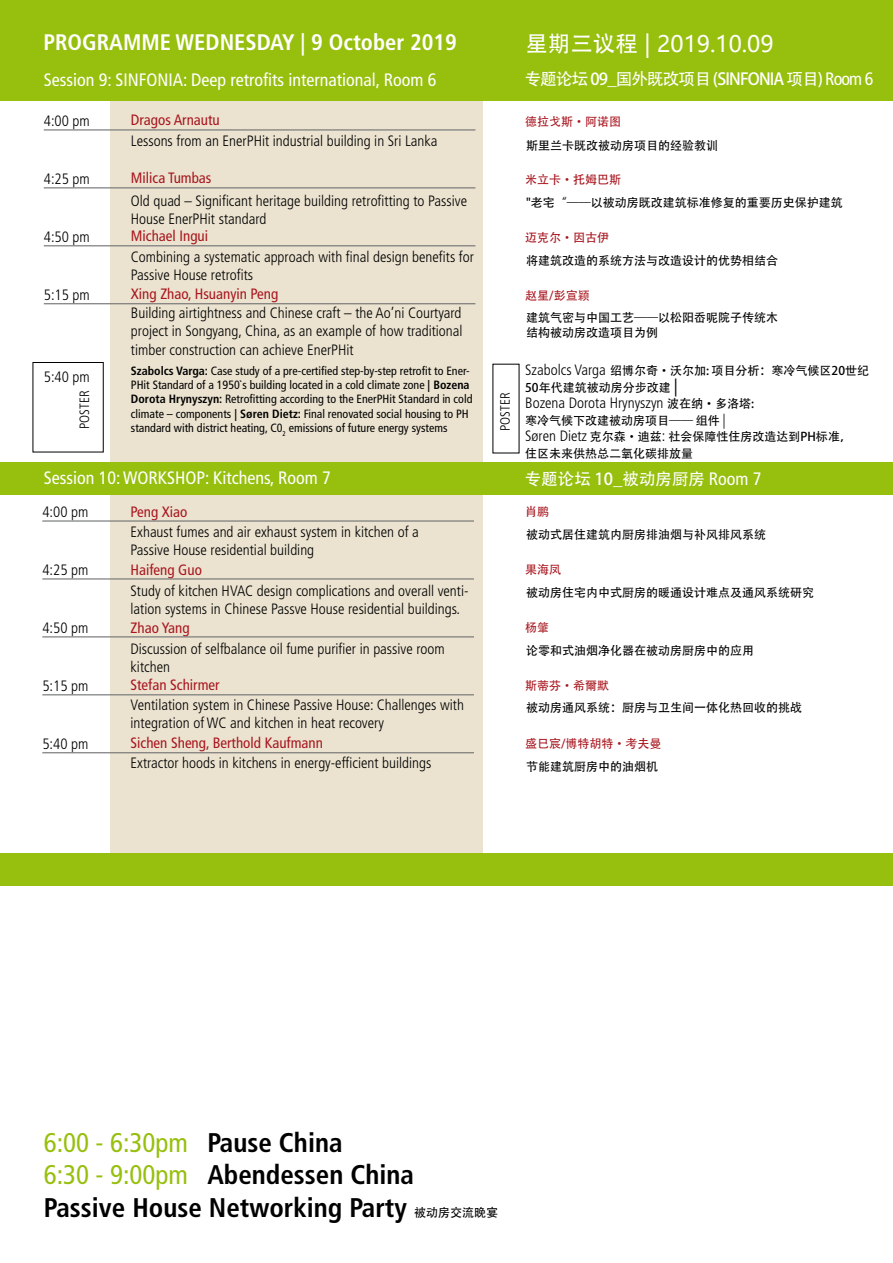
<style>
.page{position:relative;width:893px;height:1263px;background:#fff}
.page>*{position:absolute;margin:0;border:0;box-sizing:border-box;transform-origin:0 0}
.t1{font:700 condensed 27px/32.4px "Frutiger";color:#000}
.t2{font:700 condensed 22.5px "Frutiger";color:#fff}
.t3{font:22.5px "Microsoft Ya Hei UI";color:#fff}
.t4{font:condensed 18px "Frutiger";color:#fff}
.t5{font:16.5px "Adobe Heiti Std";letter-spacing:-.05em;color:#fff}
.t6{font:16.5px "Adobe Heiti Std";color:#fff}
.t7{font:300 condensed 15px/18px "Frutiger";color:#000}
.t8{font:condensed 15px "Frutiger";color:#a8161f}
.t9{font:300 condensed 13.5px "Frutiger";color:#000}
.t10{font:12px/16.5px "Adobe Heiti Std";color:#000}
.t11{font:condensed 12px/14.4px "Frutiger";color:#000}
.t12{font:12px "Adobe Heiti Std";color:#a8161f}
.s1{font-family:"Adobe Heiti Std"}
.s2{font-family:"Frutiger";font-stretch:condensed;font-size:18px}
.s3{font-weight:700}
.s4{font-family:"Frutiger";font-weight:300;font-stretch:condensed;font-size:15px}
.s5{font-family:"Minion Pro";font-size:18px}
.s6{font-family:"Adobe Heiti Std";font-weight:400;font-stretch:normal;font-size:12px}
.s7{font-weight:400;color:#97bf0d}
</style>
<div class="page">
<div style="left:0;top:0;width:893px;height:100px;background:#97bf0d"></div>
<div style="left:110px;top:101px;width:373px;height:361px;background:#ebe3d0"></div>
<div style="left:110px;top:495px;width:373px;height:360px;background:#ebe3d0"></div>
<div style="left:0;top:462px;width:893px;height:33px;background:#97bf0d"></div>
<div style="left:0;top:853px;width:893px;height:33px;background:#97bf0d"></div>
<hr style="left:44px;top:129px;width:431px;height:1px;background:#707172">
<hr style="left:42px;top:520px;width:432px;height:2px;background:#707172">
<hr style="left:44px;top:303px;width:431px;height:1px;background:#707172">
<hr style="left:42px;top:694px;width:432px;height:1px;background:#707172">
<hr style="left:44px;top:187px;width:431px;height:1px;background:#707172">
<hr style="left:42px;top:578px;width:432px;height:1px;background:#707172">
<hr style="left:42px;top:752px;width:432px;height:1px;background:#707172">
<hr style="left:44px;top:245px;width:431px;height:1px;background:#707172">
<hr style="left:42px;top:636px;width:432px;height:1px;background:#707172">
<h2 class="t2" style="left:43px;top:29px;width:415px">PROGRAMME WEDNESDAY | 9 October 2019</h2>
<p class="t4" style="left:44px;top:69px;width:394px">Session 9: SINFONIA: Deep retrofits international, Room 6</p>
<h2 class="t3" style="left:525px;top:29px;width:250px"><span class="s1">星期三议程</span> | 2019.10.09</h2>
<p class="t5" style="left:525px;top:69px;width:350px">专题论坛 09_国外既改项目 (SINFONIA 项目) <span class="s2">Room 6</span></p>
<p class="t7" style="left:44px;top:112px;width:48px">4:00 pm</p>
<p class="t8" style="left:131px;top:111px;width:90px">Dragos Arnautu</p>
<p class="t12" style="left:525px;top:115px;width:97px">德拉戈斯·阿诺图</p>
<p class="t7" style="left:131px;top:132px;width:308px">Lessons from an EnerPHit industrial building in Sri Lanka</p>
<p class="t10" style="left:526px;top:137px;width:193px">斯里兰卡既改被动房项目的经验教训</p>
<p class="t7" style="left:44px;top:170px;width:48px">4:25 pm</p>
<p class="t8" style="left:131px;top:169px;width:82px">Milica Tumbas</p>
<p class="t12" style="left:525px;top:173px;width:97px">米立卡·托姆巴斯</p>
<p class="t7" style="left:131px;top:192px;width:338px">Old quad – Significant heritage building retrofitting to Passive<br>House EnerPHit standard</p>
<p class="t10" style="left:526px;top:195px;width:318px">"老宅“——以被动房既改建筑标准修复的重要历史保护建筑</p>
<p class="t7" style="left:44px;top:228px;width:48px">4:50 pm</p>
<p class="t8" style="left:131px;top:227px;width:79px">Michael Ingui</p>
<p class="t12" style="left:525px;top:231px;width:85px">迈克尔·因古伊</p>
<p class="t7" style="left:131px;top:248px;width:345px">Combining a systematic approach with final design benefits for<br>Passive House retrofits</p>
<p class="t10" style="left:526px;top:253px;width:253px">将建筑改造的系统方法与改造设计的优势相结合</p>
<p class="t7" style="left:44px;top:286px;width:48px">5:15 pm</p>
<p class="t8" style="left:131px;top:285px;width:149px">Xing Zhao, Hsuanyin Peng</p>
<p class="t12" style="left:525px;top:289px;width:66px">赵星/彭宣颖</p>
<p class="t7" style="left:131px;top:304px;width:333px;text-align:justify">Building airtightness and Chinese craft – the Ao’ni Courtyard project in Songyang, China, as an example of how traditional timber construction can achieve EnerPHit</p>
<p class="t10" style="left:526px;top:311px;width:253px;line-height:14.4px">建筑气密与中国工艺——以松阳岙呢院子传统木结构被动房改造项目为例</p>
<p class="t11" style="left:131px;top:363px;width:343px"><span class="s3">Szabolcs Varga:</span> Case study of a pre-certified step-by-step retrofit to Ener-PHit Standard of a 1950`s building located in a cold climate zone <span class="s3">| Bozena Dorota Hrynyszyn:</span> Retrofitting according to the EnerPHit Standard in cold climate – components <span class="s3">| Søren Dietz:</span> Final renovated social housing to PH standard with district heating, C0<sub>2</sub> emissions of future energy systems</p>
<p class="t7" style="left:44px;top:368px;width:48px">5:40 pm</p>
<p class="t9" style="left:77px;top:429px;width:40px;rotate:-90deg">POSTER</p>
<p class="t9" style="left:498px;top:431px;width:40px;rotate:-90deg">POSTER</p>
<p class="t10" style="left:525px;top:363px;width:345px"><span class="s4">Szabolcs Varga</span> 绍博尔奇·沃尔加: 项目分析：寒冷气候区20世纪<br>50年代建筑被动房分步改建 <span class="s5">|</span></p>
<p class="t7" style="left:525px;top:394px;width:230px">Bozena Dorota Hrynyszyn <span class="s6">波在纳·多洛塔:</span></p>
<p class="t10" style="left:525px;top:412px;width:328px">寒冷气候下改建被动房项目—— 组件 <span class="s4">|<br>Søren Dietz</span> 克尔森·迪兹<span class="s4">:</span> 社会保障性住房改造达到PH标准，住区未来供热总二氧化碳排放量</p>
<p class="t4" style="left:44px;top:467px;width:288px">Session 10: WORKSHOP: Kitchens, Room 7</p>
<p class="t6" style="left:525px;top:469px;width:238px">专题论坛 10_被动房厨房 <span class="s2">Room 7</span></p>
<p class="t7" style="left:42px;top:503px;width:48px">4:00 pm</p>
<p class="t8" style="left:131px;top:503px;width:58px">Peng Xiao</p>
<p class="t12" style="left:525px;top:504px;width:25px">肖鹏</p>
<p class="t7" style="left:131px;top:523px;width:290px">Exhaust fumes and air exhaust system in kitchen of a<br>Passive House residential building</p>
<p class="t10" style="left:526px;top:527px;width:241px">被动式居住建筑内厨房排油烟与补风排风系统</p>
<p class="t7" style="left:42px;top:561px;width:48px">4:25 pm</p>
<p class="t8" style="left:131px;top:561px;width:73px">Haifeng Guo</p>
<p class="t12" style="left:525px;top:562px;width:37px">果海凤</p>
<p class="t7" style="left:131px;top:581px;width:340px">Study of kitchen HVAC design complications and overall venti&shy;lation systems in Chinese Passve House residential buildings.</p>
<p class="t10" style="left:526px;top:584px;width:289px">被动房住宅内中式厨房的暖通设计难点及通风系统研究</p>
<p class="t7" style="left:42px;top:619px;width:48px">4:50 pm</p>
<p class="t8" style="left:131px;top:619px;width:61px">Zhao Yang</p>
<p class="t12" style="left:525px;top:620px;width:25px">杨肇</p>
<p class="t7" style="left:131px;top:640px;width:316px">Discussion of selfbalance oil fume purifier in passive room kitchen</p>
<p class="t10" style="left:526px;top:642px;width:229px">论零和式油烟净化器在被动房厨房中的应用</p>
<p class="t7" style="left:42px;top:677px;width:48px">5:15 pm</p>
<p class="t8" style="left:131px;top:676px;width:91px">Stefan Schirmer</p>
<p class="t12" style="left:525px;top:678px;width:85px">斯蒂芬·希爾默</p>
<p class="t7" style="left:131px;top:696px;width:335px">Ventilation system in Chinese Passive House: Challenges with integration of WC and kitchen in heat recovery</p>
<p class="t10" style="left:526px;top:699px;width:277px">被动房通风系统：厨房与卫生间一体化热回收的挑战</p>
<p class="t7" style="left:42px;top:735px;width:48px">5:40 pm</p>
<p class="t8" style="left:131px;top:734px;width:194px">Sichen Sheng, Berthold Kaufmann</p>
<p class="t12" style="left:525px;top:736px;width:138px">盛巳宸/博特胡特·考夫曼</p>
<p class="t7" style="left:131px;top:754px;width:302px">Extractor hoods in kitchens in energy-efficient buildings</p>
<p class="t10" style="left:526px;top:759px;width:133px">节能建筑厨房中的油烟机</p>
<h1 class="t1" style="left:44px;top:1126px;width:372px"><span class="s7">6:00 - 6:30pm</span> Pause China<br><span class="s7">6:30 - 9:00pm</span> Abendessen China<br>Passive House Networking Party</h1>
<p class="t10" style="left:414px;top:1204px;width:85px">被动房交流晚宴</p>
</div>
